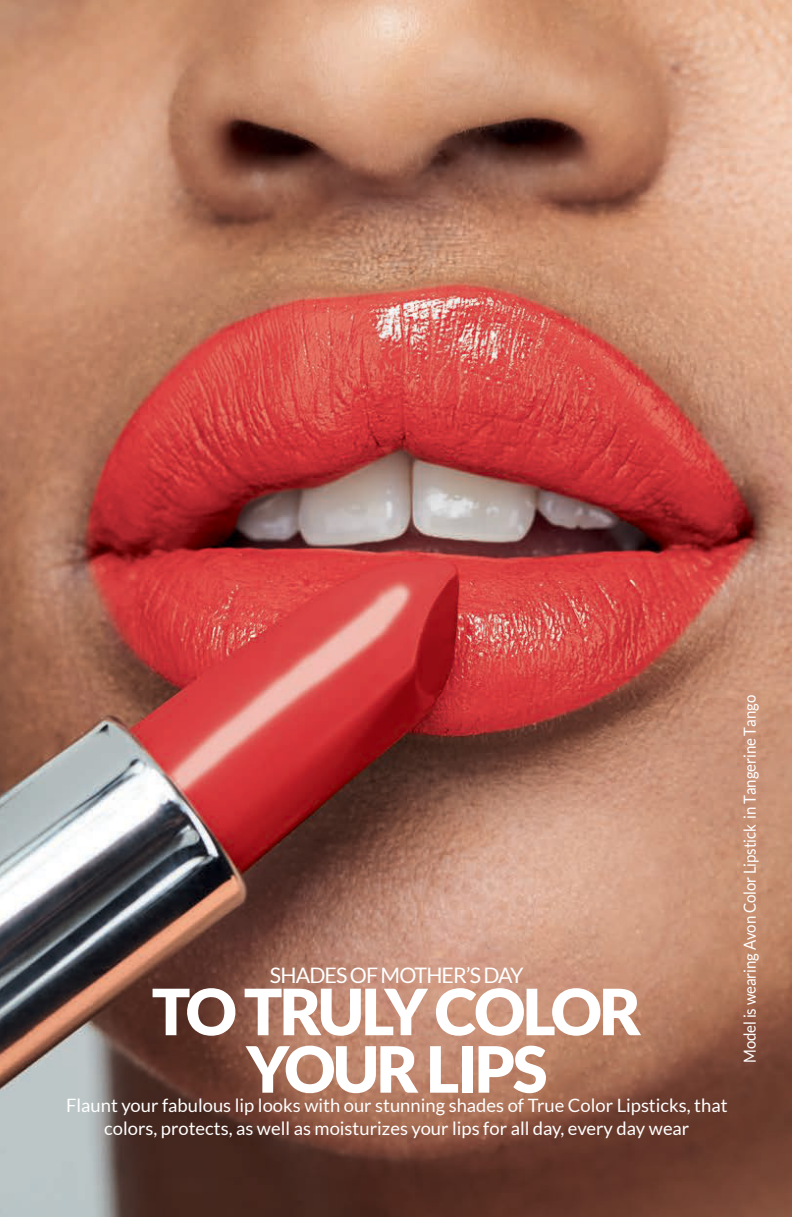
<style>
.page{position:relative;width:792px;height:1217px;background:#fff}
.page>*{position:absolute;margin:0;border:0;box-sizing:border-box;transform-origin:0 0}
.t1{font:900 63.85px/57.5px "Lato";letter-spacing:-.04em;color:#fff;text-align:center}
.t2{font:21.35px "Lato";letter-spacing:-.04em;color:#fff}
.t3{font:18.4px/22.1px "Lato";color:#fff;text-align:center}
.t4{font:16.6px "Lato";letter-spacing:-.005em;color:#fff;scale:.9 1}
</style>
<div class="page">
<img style="left:0;top:0;width:791px;height:1217px">
<svg style="left:0;top:0;width:4px;height:4px"></svg>
<svg style="left:0;top:1213px;width:4px;height:4px"></svg>
<p class="t2" style="left:270px;top:964px;width:255px">SHADES OF MOTHER’S DAY</p>
<h1 class="t1" style="left:152px;top:982px;width:491px">TO TRULY COLOR<br>YOUR LIPS</h1>
<p class="t3" style="left:66px;top:1094px;width:663px">Flaunt your fabulous lip looks with our stunning shades of True Color Lipsticks, that colors, protects, as well as moisturizes your lips for all day, every day wear</p>
<p class="t4" style="left:740px;top:1063px;width:410px;rotate:-90deg">Model is wearing Avon Color Lipstick in Tangerine Tango</p>
</div>
